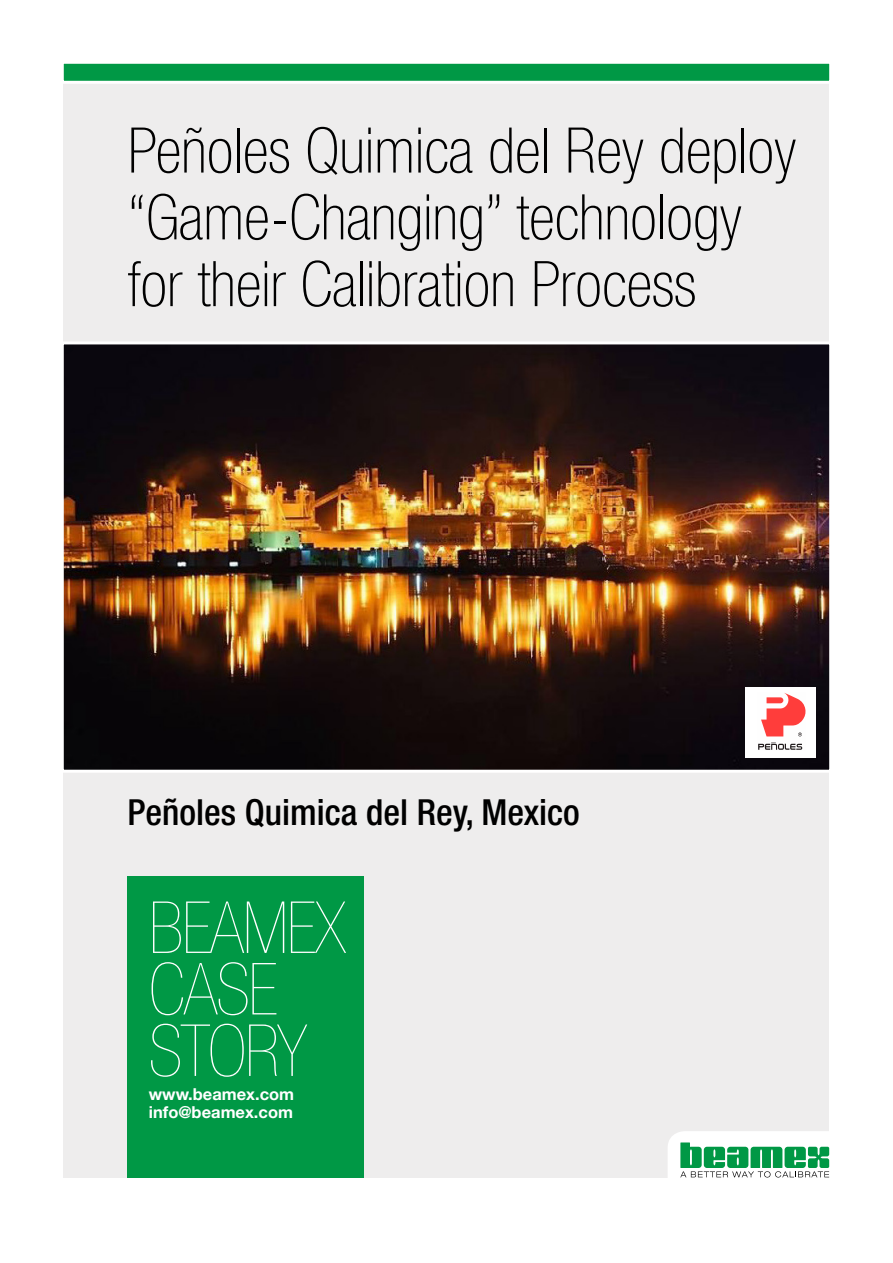
<style>
.page{position:relative;width:893px;height:1263px;background:#fff}
.page>*{position:absolute;margin:0;border:0;box-sizing:border-box;transform-origin:0 0}
.t1{font:200 condensed 72px/61.5px "Helvetica Neue LT Std";letter-spacing:-.02em;color:#fff}
.t2{font:100 condensed 63px/66.8px "Helvetica Neue LT Std";color:#000}
.t3{font:500 condensed 36px "Helvetica Neue LT Std";color:#000}
.t4{font:700 16.5px/18px "Helvetica Neue LT Std";color:#fff}
</style>
<div class="page">
<div style="left:64px;top:64px;width:765px;height:1114px;background:#eeeded"></div>
<div style="left:128px;top:876px;width:236px;height:302px;background:#009845"></div>
<svg style="left:668px;top:1131px;width:162px;height:47px;background:#9fd4b7"></svg>
<svg style="left:63px;top:63px;width:767px;height:22px;background:#39ae6e"></svg>
<img style="left:63px;top:340px;width:767px;height:434px">
<div style="left:745px;top:687px;width:71px;height:70px;background:#fff"></div>
<svg style="left:758px;top:693px;width:48px;height:57px"></svg>
<p class="t2" style="left:128px;top:117px;width:670px">Peñoles Quimica del Rey deploy “Game-Changing” technology for their Calibration Process</p>
<p class="t3" style="left:128px;top:791px;width:454px">Peñoles Quimica del Rey, Mexico</p>
<p class="t1" style="left:149px;top:896px;width:199px">BEAMEX<br>CASE<br>STORY</p>
<p class="t4" style="left:149px;top:1085px;width:147px">www.beamex.com info@beamex.com</p>
</div>
